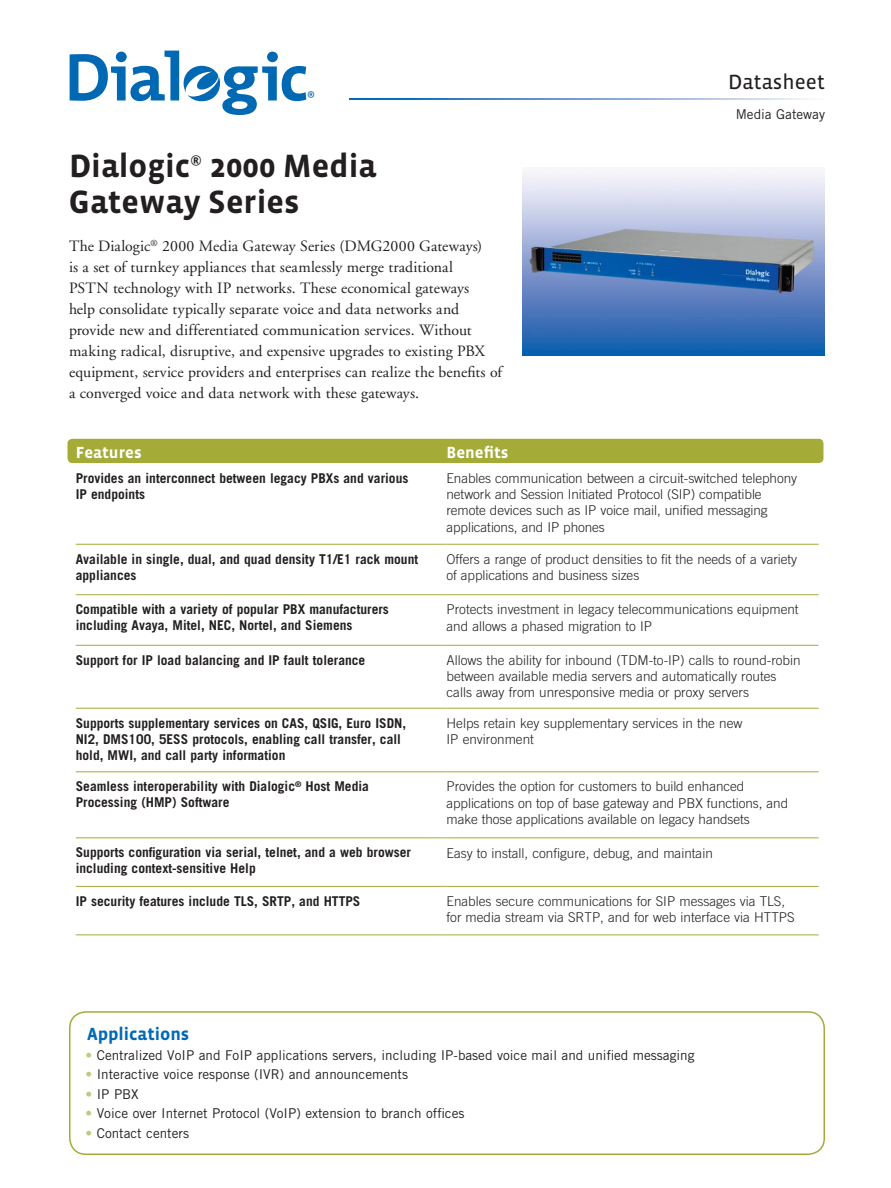
<style>
.page{position:relative;width:891px;height:1188px;background:#fff}
.page>*{position:absolute;margin:0;border:0;box-sizing:border-box;transform-origin:0 0}
.t1{font:700 33px/36px "Vista Sans";color:#231f20}
.t2{font:21px "Vista Sans Reg";color:#231f20}
.t3{font:700 18px "Vista Sans";color:#0168b3}
.t4{font:700 16.5px "Vista Sans";color:#fff}
.t5{font:15.75px/21px "Adobe Garamond";letter-spacing:.005em;color:#231f20}
.t6{font:300 13.5px/16.2px "Trade Gothic";color:#231f20}
.t7{font:700 13.5px/16.2px "Trade Gothic";color:#231f20}
.t8{font:13.5px "Trade Gothic";color:#231f20}
.s1{color:#c5c680}
</style>
<div class="page">
<svg style="left:70px;top:51px;width:244px;height:64px"></svg>
<svg style="left:349px;top:98px;width:463px;height:2px"></svg>
<img style="left:523px;top:172px;width:302px;height:183px">
<div style="left:69px;top:1011px;width:756px;height:144px;border:2px solid #a4ac37;border-radius:16px"></div>
<div style="left:68px;top:439px;width:756px;height:24px;background:#a4ac37;border-radius:5px"></div>
<hr style="left:76px;top:544px;width:371px;height:1px;background:#a4ac37">
<hr style="left:447px;top:544px;width:372px;height:1px;background:#a4ac37">
<hr style="left:76px;top:594px;width:371px;height:1px;background:#a4ac37">
<hr style="left:447px;top:594px;width:372px;height:1px;background:#a4ac37">
<hr style="left:76px;top:645px;width:371px;height:1px;background:#a4ac37">
<hr style="left:447px;top:645px;width:372px;height:1px;background:#a4ac37">
<hr style="left:76px;top:708px;width:371px;height:1px;background:#a4ac37">
<hr style="left:447px;top:708px;width:372px;height:1px;background:#a4ac37">
<hr style="left:76px;top:771px;width:371px;height:1px;background:#a4ac37">
<hr style="left:447px;top:771px;width:372px;height:1px;background:#a4ac37">
<hr style="left:76px;top:837px;width:371px;height:1px;background:#a4ac37">
<hr style="left:447px;top:837px;width:372px;height:1px;background:#a4ac37">
<hr style="left:76px;top:886px;width:371px;height:1px;background:#a4ac37">
<hr style="left:447px;top:886px;width:372px;height:1px;background:#a4ac37">
<hr style="left:76px;top:935px;width:371px;height:1px;background:#a4ac37">
<hr style="left:447px;top:935px;width:372px;height:1px;background:#a4ac37">
<h1 class="t1" style="left:69px;top:148px;width:309px">Dialogic<sup>®</sup> 2000 Media<br>Gateway Series</h1>
<p class="t5" style="left:69px;top:236px;width:435px">The Dialogic<sup>®</sup> 2000 Media Gateway Series (DMG2000 Gateways)<br>is a set of turnkey appliances that seamlessly merge traditional<br>PSTN technology with IP networks. These economical gateways<br>help consolidate typically separate voice and data networks and provide new and differentiated communication services. Without making radical, disruptive, and expensive upgrades to existing PBX equipment, service providers and enterprises can realize the benefits of a converged voice and data network with these gateways.</p>
<h2 class="t2" style="left:728px;top:71px;width:98px">Datasheet</h2>
<p class="t8" style="left:736px;top:106px;width:91px">Media Gateway</p>
<p class="t4" style="left:76px;top:444px;width:67px">Features</p>
<p class="t4" style="left:447px;top:444px;width:63px">Benefits</p>
<p class="t7" style="left:76px;top:470px;width:334px">Provides an interconnect between legacy PBXs and various<br>IP endpoints</p>
<p class="t6" style="left:447px;top:470px;width:352px">Enables communication between a circuit-switched telephony network and Session Initiated Protocol (SIP) compatible remote devices such as IP voice mail, unified messaging applications, and IP phones</p>
<p class="t7" style="left:76px;top:551px;width:344px">Available in single, dual, and quad density T1/E1 rack mount appliances</p>
<p class="t6" style="left:447px;top:551px;width:352px">Offers a range of product densities to fit the needs of a variety of applications and business sizes</p>
<p class="t7" style="left:76px;top:601px;width:315px">Compatible with a variety of popular PBX manufacturers including Avaya, Mitel, NEC, Nortel, and Siemens</p>
<p class="t6" style="left:447px;top:601px;width:354px">Protects investment in legacy telecommunications equipment and allows a phased migration to IP</p>
<p class="t7" style="left:76px;top:652px;width:291px">Support for IP load balancing and IP fault tolerance</p>
<p class="t6" style="left:447px;top:652px;width:356px">Allows the ability for inbound (TDM-to-IP) calls to round-robin between available media servers and automatically routes calls away from unresponsive media or proxy servers</p>
<p class="t7" style="left:76px;top:715px;width:332px">Supports supplementary services on CAS, QSIG, Euro ISDN,<br>NI2, DMS100, 5ESS protocols, enabling call transfer, call hold, MWI, and call party information</p>
<p class="t6" style="left:447px;top:715px;width:297px">Helps retain key supplementary services in the new<br>IP environment</p>
<p class="t7" style="left:76px;top:778px;width:295px">Seamless interoperability with Dialogic<sup>®</sup> Host Media<br>Processing (HMP) Software</p>
<p class="t6" style="left:447px;top:778px;width:343px">Provides the option for customers to build enhanced applications on top of base gateway and PBX functions, and make those applications available on legacy handsets</p>
<p class="t7" style="left:76px;top:844px;width:337px">Supports configuration via serial, telnet, and a web browser including context-sensitive Help</p>
<p class="t6" style="left:447px;top:844px;width:268px">Easy to install, configure, debug, and maintain</p>
<p class="t7" style="left:76px;top:893px;width:286px">IP security features include TLS, SRTP, and HTTPS</p>
<p class="t6" style="left:447px;top:893px;width:350px">Enables secure communications for SIP messages via TLS, for media stream via SRTP, and for web interface via HTTPS</p>
<h3 class="t3" style="left:87px;top:1025px;width:104px">Applications</h3>
<p class="t8" style="left:86px;top:1047px;width:610px"><span class="s1">•</span> Centralized VoIP and FoIP applications servers, including IP-based voice mail and unified messaging</p>
<p class="t8" style="left:86px;top:1066px;width:324px"><span class="s1">•</span> Interactive voice response (IVR) and announcements</p>
<p class="t8" style="left:86px;top:1086px;width:55px"><span class="s1">•</span> IP PBX</p>
<p class="t8" style="left:86px;top:1105px;width:380px"><span class="s1">•</span> Voice over Internet Protocol (VoIP) extension to branch offices</p>
<p class="t8" style="left:86px;top:1125px;width:105px"><span class="s1">•</span> Contact centers</p>
</div>
